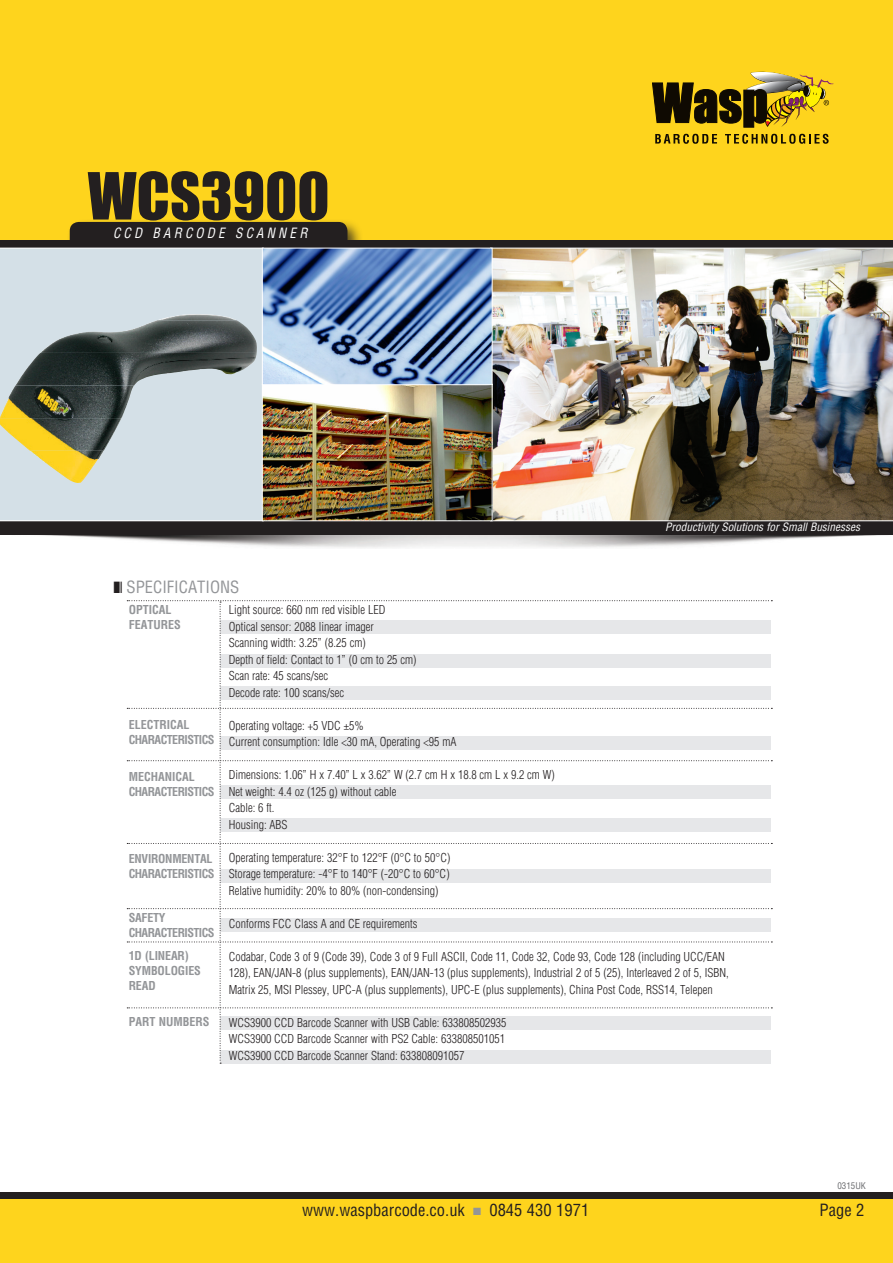
<style>
.page{position:relative;width:893px;height:1263px;background:#fff}
.page>*{position:absolute;margin:0;border:0;box-sizing:border-box;transform-origin:0 0}
.t1{font:60px "Impact";color:#231f20}
.t2{font:condensed 16.5px "Helvetica LT Std";color:#231f20}
.WaspBox-BodySubheade{font:condensed 16.5px "Helvetica LT Std";color:#939598}
.t3{font:italic condensed 13.8px "Helvetica LT Std";letter-spacing:.25em;color:#fff;scale:.95 1}
.Back_Sub-Header_Copy{font:300 condensed 12px/16.5px "Helvetica LT Std";color:#231f20}
.t4{font:700 condensed 12px/15px "Helvetica LT Std";letter-spacing:-.045em;color:#939598}
.t5{font:700 condensed 12px/15px "Helvetica LT Std";color:#939598}
.t6{font:700 condensed 12px/15px "Helvetica LT Std";letter-spacing:-.02em;color:#939598}
.t7{font:italic condensed 11.25px "Helvetica LT Std";color:#fff}
.t8{font:condensed 9px "Helvetica LT Std";color:#6c6d70}
.s1{color:#939598}
</style>
<div class="page">
<img style="left:0;top:534px;width:893px;height:14px">
<div style="left:0;top:504px;width:893px;height:30px;background:#231f20"></div>
<div style="left:0;top:0;width:893px;height:243px;background:#fed41d"></div>
<div style="left:66px;top:218px;width:298px;height:58px;background:#231f20;opacity:.75"></div>
<div style="left:70px;top:222px;width:277px;height:38px;background:#231f20;border-radius:9px"></div>
<div style="left:0;top:240px;width:893px;height:8px;background:#231f20"></div>
<svg style="left:652px;top:72px;width:181px;height:56px"></svg>
<svg style="left:655px;top:134px;width:62px;height:10px"></svg>
<svg style="left:725px;top:134px;width:104px;height:10px"></svg>
<img style="left:492px;top:248px;width:401px;height:273px">
<svg style="left:0;top:248px;width:262px;height:273px;background:#b2bab7"></svg>
<img style="left:264px;top:386px;width:226px;height:133px">
<div style="left:262px;top:384px;width:230px;height:137px;border:1px solid #fff"></div>
<svg style="left:264px;top:250px;width:226px;height:133px;background:#7492bc"></svg>
<div style="left:262px;top:248px;width:230px;height:137px;border:1px solid #fff"></div>
<div style="left:0;top:1192px;width:893px;height:30px;background:#231f20"></div>
<div style="left:0;top:1198px;width:893px;height:65px;background:#fed41d"></div>
<svg style="left:127px;top:600px;width:645px;height:464px"></svg>
<h1 class="t1" style="left:88px;top:149px;width:243px">WCS3900</h1>
<p class="t3" style="left:113px;top:225px;width:206px">CCD BARCODE SCANNER</p>
<p class="WaspBox-BodySubheade" style="left:127px;top:577px;width:114px">SPECIFICATIONS</p>
<p class="t7" style="left:665px;top:520px;width:196px">Productivity Solutions for Small Businesses</p>
<p class="t5" style="left:129px;top:602px;width:54px">OPTICAL<br>FEATURES</p>
<p class="Back_Sub-Header_Copy" style="left:229px;top:601px;width:158px">Light source: 660 nm red visible LED</p>
<p class="Back_Sub-Header_Copy" style="left:229px;top:618px;width:147px">Optical sensor: 2088 linear imager</p>
<p class="Back_Sub-Header_Copy" style="left:229px;top:634px;width:138px">Scanning width: 3.25” (8.25 cm)</p>
<p class="Back_Sub-Header_Copy" style="left:229px;top:651px;width:189px">Depth of field: Contact to 1” (0 cm to 25 cm)</p>
<p class="Back_Sub-Header_Copy" style="left:229px;top:667px;width:101px">Scan rate: 45 scans/sec</p>
<p class="Back_Sub-Header_Copy" style="left:229px;top:684px;width:117px">Decode rate: 100 scans/sec</p>
<p class="Back_Sub-Header_Copy" style="left:229px;top:717px;width:137px">Operating voltage: +5 VDC ±5%</p>
<p class="Back_Sub-Header_Copy" style="left:229px;top:733px;width:229px">Current consumption: Idle &lt;30 mA, Operating &lt;95 mA</p>
<p class="Back_Sub-Header_Copy" style="left:229px;top:766px;width:328px">Dimensions: 1.06” H x 7.40” L x 3.62” W (2.7 cm H x 18.8 cm L x 9.2 cm W)</p>
<p class="Back_Sub-Header_Copy" style="left:229px;top:783px;width:169px">Net weight: 4.4 oz (125 g) without cable</p>
<p class="Back_Sub-Header_Copy" style="left:229px;top:799px;width:47px">Cable: 6 ft.</p>
<p class="Back_Sub-Header_Copy" style="left:229px;top:816px;width:60px">Housing: ABS</p>
<p class="Back_Sub-Header_Copy" style="left:229px;top:849px;width:223px">Operating temperature: 32°F to 122°F (0°C to 50°C)</p>
<p class="Back_Sub-Header_Copy" style="left:229px;top:865px;width:222px">Storage temperature: -4°F to 140°F (-20°C to 60°C)</p>
<p class="Back_Sub-Header_Copy" style="left:229px;top:882px;width:211px">Relative humidity: 20% to 80% (non-condensing)</p>
<p class="Back_Sub-Header_Copy" style="left:229px;top:915px;width:190px">Conforms FCC Class A and CE requirements</p>
<p class="Back_Sub-Header_Copy" style="left:229px;top:948px;width:502px">Codabar, Code 3 of 9 (Code 39), Code 3 of 9 Full ASCII, Code 11, Code 32, Code 93, Code 128 (including UCC/EAN<br>128), EAN/JAN-8 (plus supplements), EAN/JAN-13 (plus supplements), Industrial 2 of 5 (25), Interleaved 2 of 5, ISBN,<br>Matrix 25, MSI Plessey, UPC-A (plus supplements), UPC-E (plus supplements), China Post Code, RSS14, Telepen</p>
<p class="Back_Sub-Header_Copy" style="left:229px;top:1014px;width:279px">WCS3900 CCD Barcode Scanner with USB Cable: 633808502935</p>
<p class="Back_Sub-Header_Copy" style="left:229px;top:1030px;width:278px">WCS3900 CCD Barcode Scanner with PS2 Cable: 633808501051</p>
<p class="Back_Sub-Header_Copy" style="left:229px;top:1047px;width:237px">WCS3900 CCD Barcode Scanner Stand: 633808091057</p>
<p class="t4" style="left:129px;top:717px;width:87px">ELECTRICAL<br>CHARACTERISTICS</p>
<p class="t4" style="left:129px;top:769px;width:87px">MECHANICAL<br>CHARACTERISTICS</p>
<p class="t4" style="left:129px;top:851px;width:87px">ENVIRONMENTAL<br>CHARACTERISTICS</p>
<p class="t4" style="left:129px;top:910px;width:87px">SAFETY<br>CHARACTERISTICS</p>
<p class="t6" style="left:129px;top:948px;width:74px">1D (LINEAR)<br>SYMBOLOGIES<br>READ</p>
<p class="t5" style="left:129px;top:1014px;width:82px">PART NUMBERS</p>
<p class="t8" style="left:837px;top:1180px;width:30px">0315UK</p>
<h2 class="t2" style="left:302px;top:1200px;width:288px">www.waspbarcode.co.uk <span class="s1">■</span> 0845 430 1971</h2>
<h2 class="t2" style="left:820px;top:1200px;width:46px">Page 2</h2>
</div>
